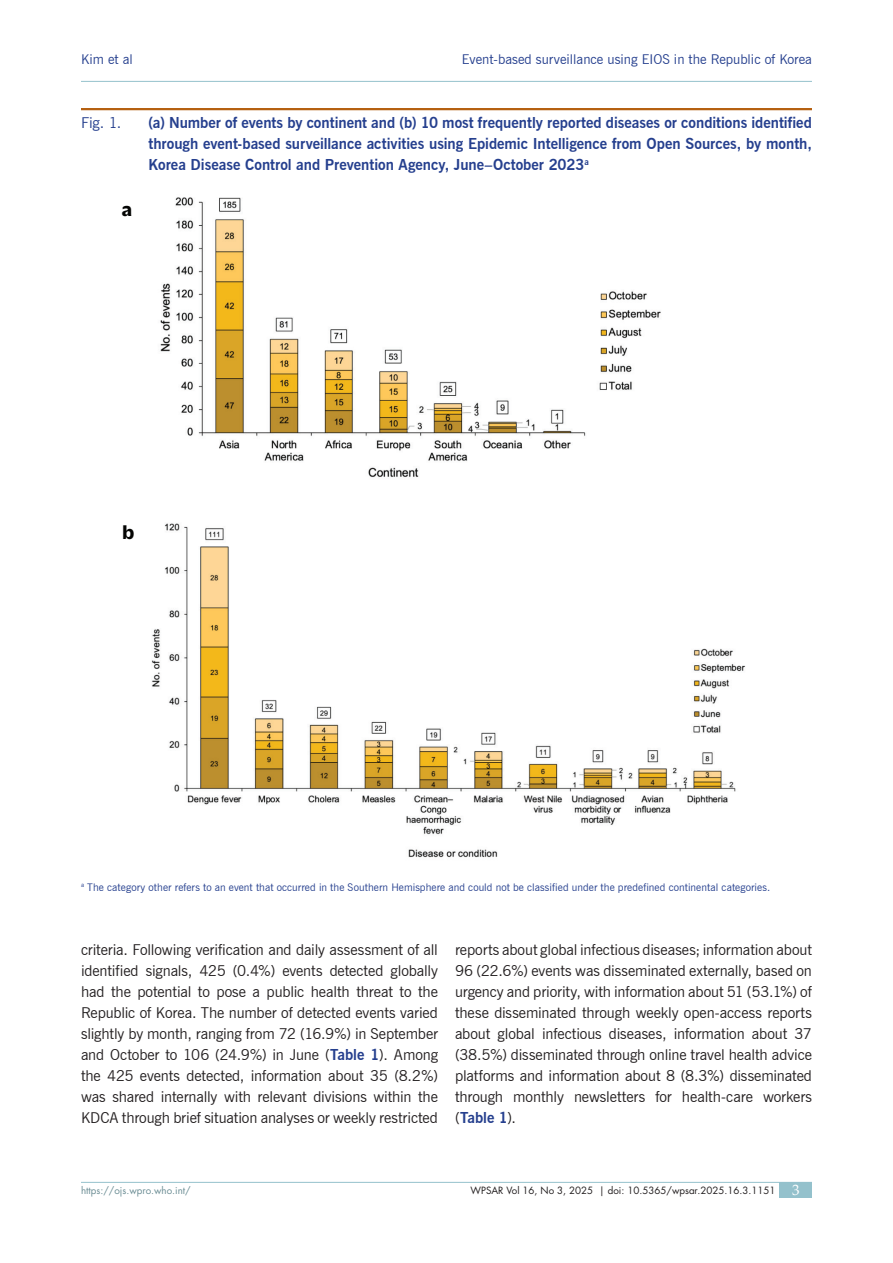
<style>
.page{position:relative;width:893px;height:1263px;background:#fff}
.page>*{position:absolute;margin:0;border:0;box-sizing:border-box;transform-origin:0 0}
.t1{font:700 20.4px "Duplicate Sans";color:#040503}
.Post_Heading_text{font:15px/21px "News Gothic BT";letter-spacing:-.005em;color:#231f20;text-align:justify}
.Figure_Head{font:700 15px/21px "News Gothic BT";color:#253f8e;text-align:justify}
.Figure_Head-2{font:15px "News Gothic BT";color:#253f8e}
.t2{font:15px "Palatino Linotype";color:#fff}
.t3{font:13.5px "News Gothic BT";color:#253f8e}
.Table_Figure_Footnote{font:10.5px "News Gothic BT";letter-spacing:.005em;color:#253f8e}
.t4{font:9.75px "Futura LT";color:#231f20}
.t5{font:9.75px "Futura LT";color:#6b8d94}
.s1{font-weight:700;color:#253f8e}
</style>
<div class="page">
<hr style="left:81px;top:1182px;width:731px;height:1px;background:#94c1cc">
<div style="left:780px;top:1182px;width:32px;height:15px;background:#94c1cc"></div>
<hr style="left:81px;top:81px;width:731px;height:1px;background:#94c1cc">
<hr style="left:81px;top:108px;width:731px;height:2px;background:#b56011">
<img style="left:160px;top:197px;width:501px;height:281px">
<img style="left:151px;top:523px;width:595px;height:335px">
<div style="left:140px;top:188px;width:31px;height:33px;background:#fff"></div>
<div style="left:132px;top:522px;width:30px;height:34px;background:#fff"></div>
<p class="t3" style="left:81px;top:51px;width:53px">Kim et al</p>
<p class="t3" style="left:462px;top:51px;width:352px">Event-based surveillance using EIOS in the Republic of Korea</p>
<p class="Figure_Head-2" style="left:81px;top:114px;width:42px">Fig. 1.</p>
<p class="Figure_Head" style="left:148px;top:112px;width:665px">(a) Number of events by continent and (b) 10 most frequently reported diseases or conditions identified through event-based surveillance activities using Epidemic Intelligence from Open Sources, by month, Korea Disease Control and Prevention Agency, June–October 2023<sup>a</sup></p>
<p class="t1" style="left:122px;top:195px;width:12px">a</p>
<p class="t1" style="left:123px;top:518px;width:13px">b</p>
<p class="Table_Figure_Footnote" style="left:81px;top:880px;width:691px"><sup>a</sup> The category other refers to an event that occurred in the Southern Hemisphere and could not be classified under the predefined continental categories.</p>
<p class="Post_Heading_text" style="left:81px;top:939px;width:358px">criteria. Following verification and daily assessment of all identified signals, 425 (0.4%) events detected globally had the potential to pose a public health threat to the Republic of Korea. The number of detected events varied slightly by month, ranging from 72 (16.9%) in September and October to 106 (24.9%) in June (<span class="s1">Table 1</span>). Among the 425 events detected, information about 35 (8.2%) was shared internally with relevant divisions within the KDCA through brief situation analyses or weekly restricted</p>
<p class="Post_Heading_text" style="left:455px;top:939px;width:358px">reports about global infectious diseases; information about 96 (22.6%) events was disseminated externally, based on urgency and priority, with information about 51 (53.1%) of these disseminated through weekly open-access reports about global infectious diseases, information about 37 (38.5%) disseminated through online travel health advice platforms and information about 8 (8.3%) disseminated through monthly newsletters for health-care workers (<span class="s1">Table 1</span>).</p>
<p class="t5" style="left:81px;top:1184px;width:111px">https://ojs.wpro.who.int/</p>
<p class="t2" style="left:792px;top:1180px;width:9px">3</p>
<p class="t4" style="left:470px;top:1184px;width:306px">WPSAR Vol 16, No 3, 2025 | doi: 10.5365/wpsar.2025.16.3.1151</p>
</div>
